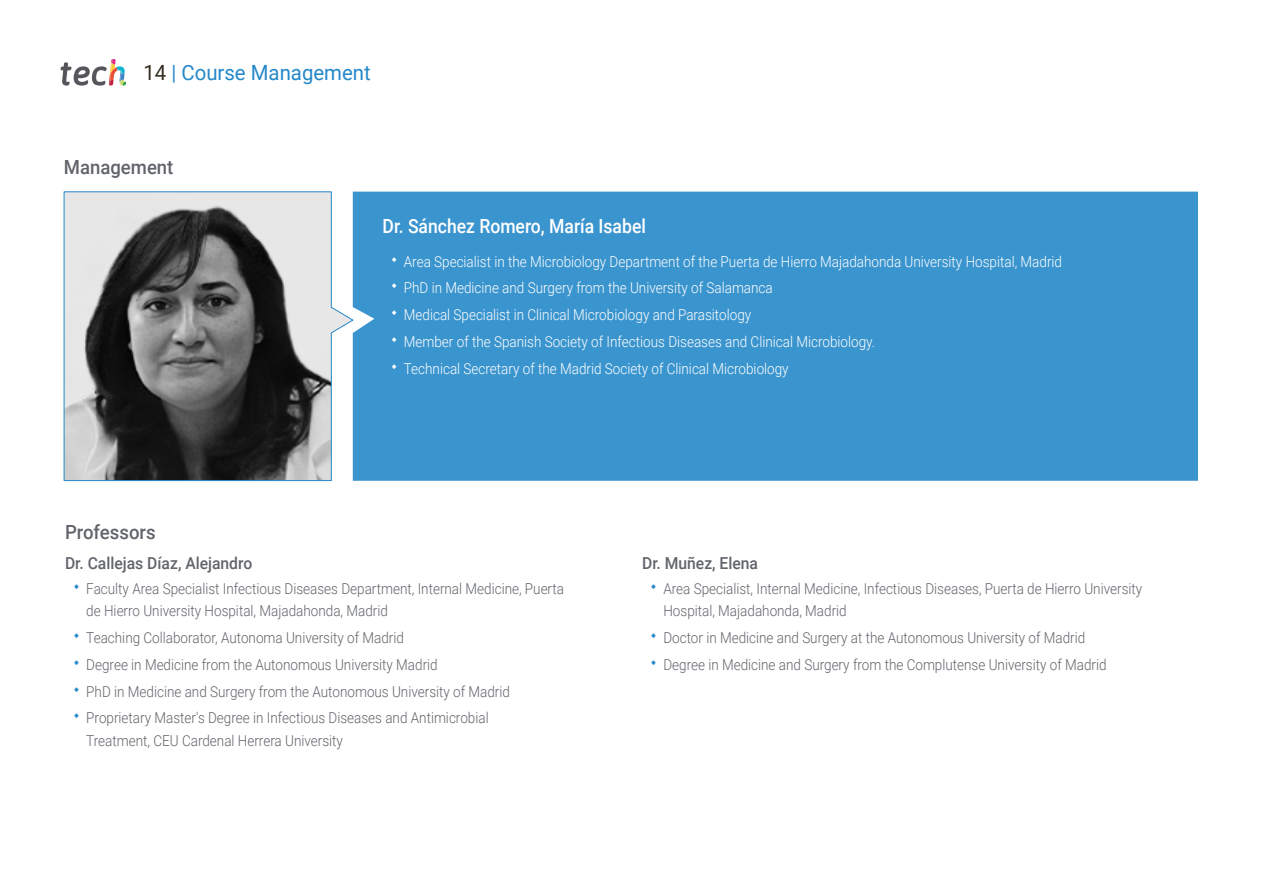
<style>
.page{position:relative;width:1263px;height:893px;background:#fff}
.page>*{position:absolute;margin:0;border:0;box-sizing:border-box;transform-origin:0 0}
.t1{font:21px "Roboto";color:#2488c9}
.t2{font:500 19.5px "Roboto";color:#fff;scale:.9 1}
.t3{font:500 19.5px "Roboto";color:#61646a;scale:.95 1}
.t4{font:500 16.5px "Roboto";color:#61646a;scale:.95 1}
.t5{font:300 15px/26.7px "Roboto";color:#61646a;scale:.9 1}
.t6{font:300 15px/26.7px "Roboto";color:#fff;scale:.9 1}
.s1{color:#312e20}
</style>
<div class="page">
<svg style="left:61px;top:59px;width:65px;height:27px"></svg>
<div style="left:354px;top:192px;width:844px;height:289px;background:#3a94ce"></div>
<svg style="left:64px;top:191px;width:290px;height:290px;background:#7f8182"></svg>
<svg style="left:392px;top:257px;width:4px;height:5px"></svg>
<svg style="left:392px;top:283px;width:4px;height:5px"></svg>
<svg style="left:392px;top:310px;width:4px;height:5px"></svg>
<svg style="left:392px;top:337px;width:4px;height:5px"></svg>
<svg style="left:392px;top:364px;width:4px;height:5px"></svg>
<h1 class="t1" style="left:144px;top:57px;width:229px"><span class="s1">14</span> | Course Management</h1>
<h2 class="t3" style="left:64px;top:153px;width:117px">Management</h2>
<h2 class="t3" style="left:65px;top:518px;width:97px">Professors</h2>
<h2 class="t2" style="left:383px;top:212px;width:294px">Dr. Sánchez Romero, María Isabel</h2>
<p class="t6" style="left:404px;top:247px;width:733px">Area Specialist in the Microbiology Department of the Puerta de Hierro Majadahonda University Hospital, Madrid PhD in Medicine and Surgery from the University of Salamanca<br>Medical Specialist in Clinical Microbiology and Parasitology<br>Member of the Spanish Society of Infectious Diseases and Clinical Microbiology.<br>Technical Secretary of the Madrid Society of Clinical Microbiology</p>
<p class="t4" style="left:65px;top:552px;width:199px">Dr. Callejas Díaz, Alejandro</p>
<p class="t5" style="left:86px;top:577px;width:532px;line-height:22.5px">Faculty Area Specialist Infectious Diseases Department, Internal Medicine, Puerta de Hierro University Hospital, Majadahonda, Madrid</p>
<p class="t5" style="left:86px;top:624px;width:472px">Teaching Collaborator, Autonoma University of Madrid<br>Degree in Medicine from the Autonomous University Madrid<br>PhD in Medicine and Surgery from the Autonomous University of Madrid Proprietary Master's Degree in Infectious Diseases and Antimicrobial</p>
<p class="t5" style="left:86px;top:727px;width:287px">Treatment, CEU Cardenal Herrera University</p>
<p class="t4" style="left:642px;top:552px;width:124px">Dr. Muñez, Elena</p>
<p class="t5" style="left:663px;top:577px;width:534px;line-height:22.5px">Area Specialist, Internal Medicine, Infectious Diseases, Puerta de Hierro University<br>Hospital, Majadahonda, Madrid</p>
<p class="t5" style="left:663px;top:624px;width:494px">Doctor in Medicine and Surgery at the Autonomous University of Madrid<br>Degree in Medicine and Surgery from the Complutense University of Madrid</p>
</div>
